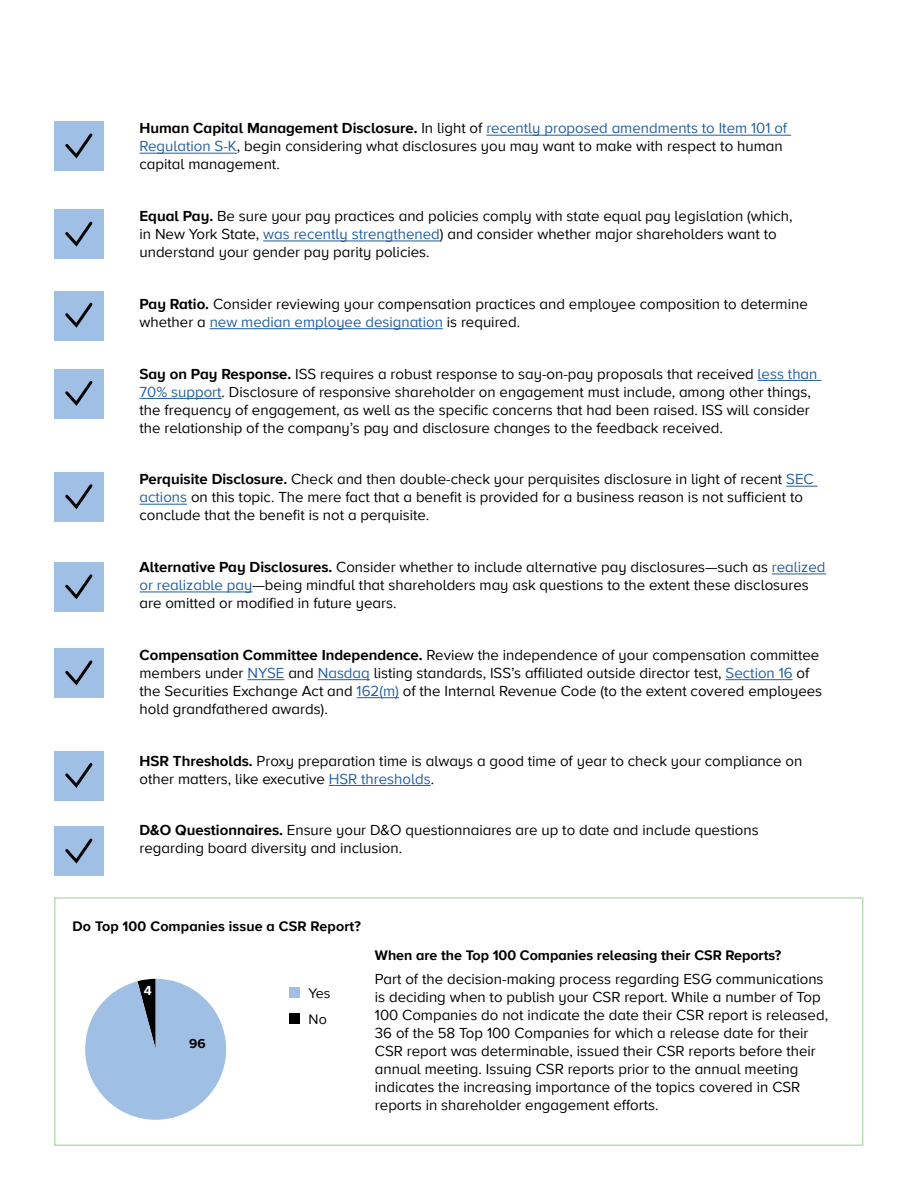
<style>
.page{position:relative;width:918px;height:1188px;background:#fff}
.page>*{position:absolute;margin:0;border:0;box-sizing:border-box;transform-origin:0 0}
.Body_Text___Black{font:15px/18px "Proxima Nova A";color:#000}
.Body_Text_Black_2019{font:15px/18px "Proxima Nova A";color:#000}
.subhead_A_black_2018{font:700 14.25px "Proxima Nova A";color:#000}
.Subhead_A_Black_2019{font:700 14.25px "Proxima Nova A";letter-spacing:.01em;color:#000}
.Chart_Key_2019{font:14.25px "Proxima Nova A";color:#000}
.t1{font:700 13.5px "Proxima Nova A";color:#000}
.t2{font:700 13.5px "Proxima Nova A";color:#fff}
.s1{font-weight:700}
.s2{color:#215e9e}
</style>
<div class="page">
<div style="left:54px;top:210px;width:50px;height:49px;background:#9fbfe5"></div>
<svg style="left:65px;top:221px;width:28px;height:26px"></svg>
<div style="left:54px;top:291px;width:50px;height:49px;background:#9fbfe5"></div>
<svg style="left:65px;top:302px;width:28px;height:26px"></svg>
<div style="left:54px;top:369px;width:50px;height:49px;background:#9fbfe5"></div>
<svg style="left:65px;top:381px;width:28px;height:25px"></svg>
<div style="left:54px;top:472px;width:50px;height:50px;background:#9fbfe5"></div>
<svg style="left:65px;top:484px;width:28px;height:26px"></svg>
<div style="left:54px;top:562px;width:50px;height:50px;background:#9fbfe5"></div>
<svg style="left:65px;top:574px;width:28px;height:26px"></svg>
<div style="left:54px;top:648px;width:50px;height:50px;background:#9fbfe5"></div>
<svg style="left:65px;top:660px;width:28px;height:26px"></svg>
<hr style="left:486px;top:135px;width:305px;height:1px;background:#215e9e">
<hr style="left:140px;top:153px;width:97px;height:1px;background:#215e9e">
<hr style="left:263px;top:241px;width:177px;height:1px;background:#215e9e">
<hr style="left:210px;top:328px;width:233px;height:1px;background:#215e9e">
<hr style="left:758px;top:380px;width:63px;height:1px;background:#215e9e">
<hr style="left:140px;top:398px;width:82px;height:1px;background:#215e9e">
<hr style="left:786px;top:486px;width:32px;height:1px;background:#215e9e">
<hr style="left:140px;top:504px;width:47px;height:1px;background:#215e9e">
<hr style="left:772px;top:574px;width:54px;height:1px;background:#215e9e">
<hr style="left:140px;top:592px;width:112px;height:1px;background:#215e9e">
<hr style="left:247px;top:679px;width:38px;height:1px;background:#215e9e">
<hr style="left:318px;top:679px;width:52px;height:1px;background:#215e9e">
<hr style="left:726px;top:679px;width:67px;height:1px;background:#215e9e">
<hr style="left:357px;top:697px;width:42px;height:1px;background:#215e9e">
<hr style="left:329px;top:785px;width:102px;height:1px;background:#215e9e">
<div style="left:54px;top:122px;width:50px;height:49px;background:#9fbfe5"></div>
<svg style="left:65px;top:133px;width:28px;height:26px"></svg>
<div style="left:54px;top:751px;width:50px;height:50px;background:#9fbfe5"></div>
<svg style="left:65px;top:763px;width:28px;height:25px"></svg>
<div style="left:54px;top:827px;width:50px;height:49px;background:#9fbfe5"></div>
<svg style="left:65px;top:838px;width:28px;height:26px"></svg>
<svg style="left:85px;top:979px;width:141px;height:141px"></svg>
<div style="left:289px;top:987px;width:11px;height:11px;background:#9fbfe4"></div>
<div style="left:289px;top:1013px;width:11px;height:11px;background:#000"></div>
<div style="left:54px;top:897px;width:809px;height:249px;border:2px solid #badeb1"></div>
<p class="Body_Text___Black" style="left:140px;top:119px;width:649px"><span class="s1">Human Capital Management Disclosure.</span> In light of <span class="s2">recently proposed amendments to Item 101 of<br>Regulation S-K</span>, begin considering what disclosures you may want to make with respect to human capital management.</p>
<p class="Body_Text___Black" style="left:140px;top:206px;width:655px"><span class="s1">Equal Pay.</span> Be sure your pay practices and policies comply with state equal pay legislation (which, in New York State, <span class="s2">was recently strengthened</span>) and consider whether major shareholders want to understand your gender pay parity policies.</p>
<p class="Body_Text___Black" style="left:140px;top:294px;width:670px"><span class="s1">Pay Ratio.</span> Consider reviewing your compensation practices and employee composition to determine whether a <span class="s2">new median employee designation</span> is required.</p>
<p class="Body_Text___Black" style="left:140px;top:364px;width:680px"><span class="s1">Say on Pay Response.</span> ISS requires a robust response to say-on-pay proposals that received <span class="s2">less than 70% support</span>. Disclosure of responsive shareholder on engagement must include, among other things, the frequency of engagement, as well as the specific concerns that had been raised. ISS will consider the relationship of the company’s pay and disclosure changes to the feedback received.</p>
<p class="Body_Text___Black" style="left:140px;top:470px;width:676px"><span class="s1">Perquisite Disclosure.</span> Check and then double-check your perquisites disclosure in light of recent <span class="s2">SEC actions</span> on this topic. The mere fact that a benefit is provided for a business reason is not sufficient to conclude that the benefit is not a perquisite.</p>
<p class="Body_Text___Black" style="left:140px;top:557px;width:687px"><span class="s1">Alternative Pay Disclosures.</span> Consider whether to include alternative pay disclosures—such as <span class="s2">realized or realizable pay</span>—being mindful that shareholders may ask questions to the extent these disclosures are omitted or modified in future years.</p>
<p class="Body_Text___Black" style="left:140px;top:645px;width:684px"><span class="s1">Compensation Committee Independence.</span> Review the independence of your compensation committee members under <span class="s2">NYSE</span> and <span class="s2">Nasdaq</span> listing standards, ISS’s affiliated outside director test, <span class="s2">Section 16</span> of the Securities Exchange Act and <span class="s2">162(m)</span> of the Internal Revenue Code (to the extent covered employees hold grandfathered awards).</p>
<p class="Body_Text___Black" style="left:140px;top:751px;width:664px"><span class="s1">HSR Thresholds.</span> Proxy preparation time is always a good time of year to check your compliance on other matters, like executive <span class="s2">HSR thresholds</span>.</p>
<p class="Body_Text___Black" style="left:140px;top:821px;width:621px"><span class="s1">D&amp;O Questionnaires.</span> Ensure your D&amp;O questionnaiares are up to date and include questions regarding board diversity and inclusion.</p>
<p class="Subhead_A_Black_2019" style="left:73px;top:915px;width:290px">Do Top 100 Companies issue a CSR Report?</p>
<p class="t2" style="left:144px;top:981px;width:10px">4</p>
<p class="t1" style="left:189px;top:1034px;width:18px">96</p>
<p class="Chart_Key_2019" style="left:309px;top:983px;width:23px">Yes</p>
<p class="Chart_Key_2019" style="left:309px;top:1009px;width:20px">No</p>
<p class="subhead_A_black_2018" style="left:375px;top:944px;width:408px">When are the Top 100 Companies releasing their CSR Reports?</p>
<p class="Body_Text_Black_2019" style="left:375px;top:970px;width:455px">Part of the decision-making process regarding ESG communications is deciding when to publish your CSR report. While a number of Top 100 Companies do not indicate the date their CSR report is released, 36 of the 58 Top 100 Companies for which a release date for their CSR report was determinable, issued their CSR reports before their annual meeting. Issuing CSR reports prior to the annual meeting indicates the increasing importance of the topics covered in CSR reports in shareholder engagement efforts.</p>
</div>
